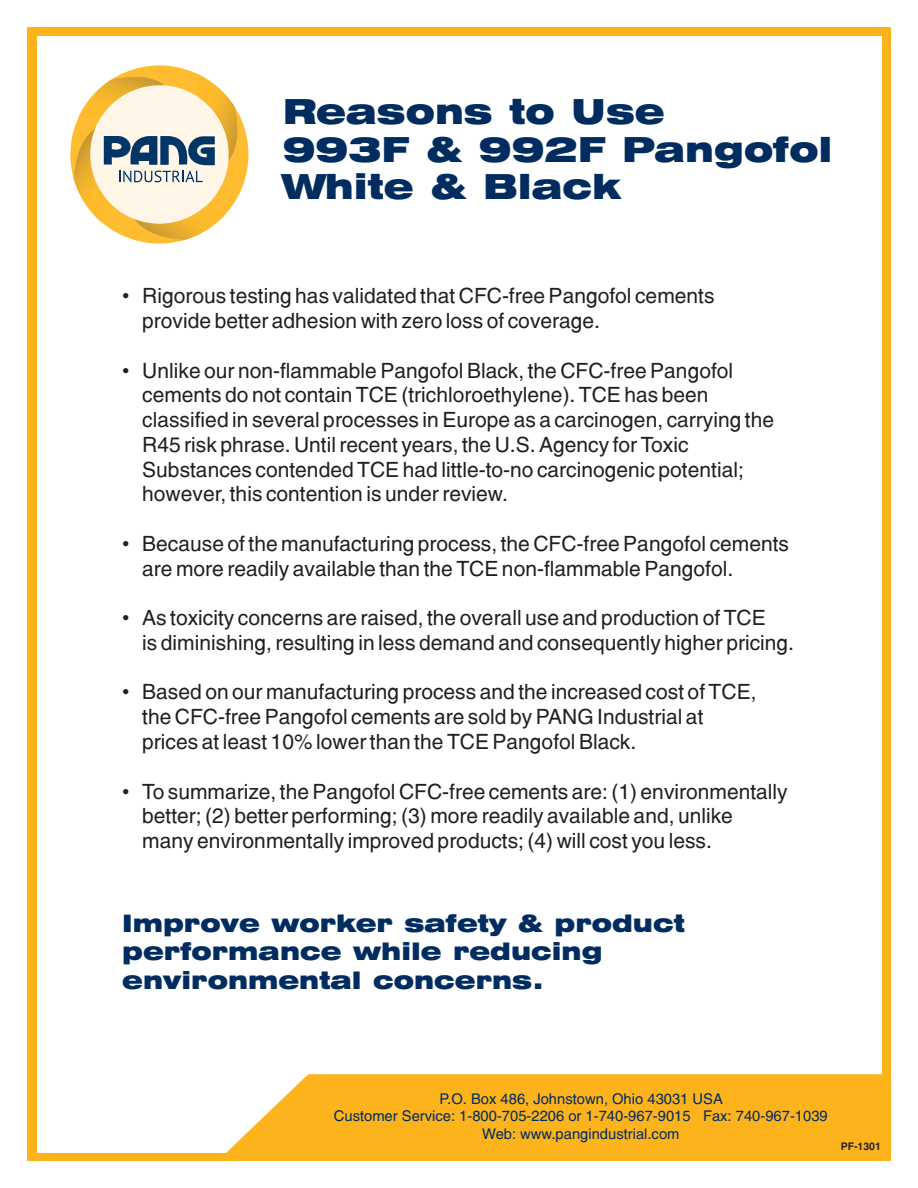
<style>
.page{position:relative;width:918px;height:1188px;background:#fff}
.page>*{position:absolute;margin:0;border:0;box-sizing:border-box;transform-origin:0 0}
.t1{font:900 expanded 34.5px/37.2px "Swiss 721 BT";color:#002c5f}
.t2{font:900 expanded 24px/28.8px "Swiss 721 BT";color:#002c5f}
.t3{font:21px/24.8px "Switzerland";color:#231f20}
.t4{font:14.7px/17.4px "Switzerland";color:#002c5f;text-align:center}
.t5{font:700 10.5px "Switzerland";color:#231f20}
.s1{font-family:"Arial"}
</style>
<div class="page">
<div style="left:27px;top:27px;width:864px;height:1134px;background:#fdb31b"></div>
<div style="left:37px;top:36px;width:844px;height:1116px;background:#fff"></div>
<svg style="left:218px;top:1074px;width:664px;height:79px;background:#fdb82b"></svg>
<svg style="left:70px;top:65px;width:178px;height:179px"></svg>
<p class="t1" style="left:283px;top:97px;width:551px">Reasons to Use<br>993F &amp; 992F Pangofol<br>White &amp; Black</p>
<p class="t3" style="left:142px;top:285px;width:574px;text-indent:-20px"><span class="s1">•</span> Rigorous testing has validated that CFC-free Pangofol cements provide better adhesion with zero loss of coverage.</p>
<p class="t3" style="left:142px;top:360px;width:633px;text-indent:-20px"><span class="s1">•</span> Unlike our non-flammable Pangofol Black, the CFC-free Pangofol cements do not contain TCE (trichloroethylene). TCE has been classified in several processes in Europe as a carcinogen, carrying the R45 risk phrase. Until recent years, the U.S. Agency for Toxic Substances contended TCE had little-to-no carcinogenic potential; however, this contention is under review.</p>
<p class="t3" style="left:142px;top:533px;width:648px;text-indent:-20px"><span class="s1">•</span> Because of the manufacturing process, the CFC-free Pangofol cements are more readily available than the TCE non-flammable Pangofol.</p>
<p class="t3" style="left:142px;top:607px;width:653px;text-indent:-20px"><span class="s1">•</span> As toxicity concerns are raised, the overall use and production of TCE<br>is diminishing, resulting in less demand and consequently higher pricing.</p>
<p class="t3" style="left:142px;top:681px;width:616px;text-indent:-20px"><span class="s1">•</span> Based on our manufacturing process and the increased cost of TCE, the CFC-free Pangofol cements are sold by PANG Industrial at prices at least 10% lower than the TCE Pangofol Black.</p>
<p class="t3" style="left:142px;top:780px;width:647px;text-indent:-20px"><span class="s1">•</span> To summarize, the Pangofol CFC-free cements are: (1) environmentally better; (2) better performing; (3) more readily available and, unlike many environmentally improved products; (4) will cost you less.</p>
<p class="t2" style="left:122px;top:911px;width:564px">Improve worker safety &amp; product performance while reducing environmental concerns.</p>
<p class="t4" style="left:334px;top:1091px;width:495px">P.O. Box 486, Johnstown, Ohio 43031 USA<br>Customer Service: 1-800-705-2206 or 1-740-967-9015 Fax: 740-967-1039<br>Web: www.pangindustrial.com</p>
<p class="t5" style="left:841px;top:1142px;width:42px">PF-1301</p>
</div>
